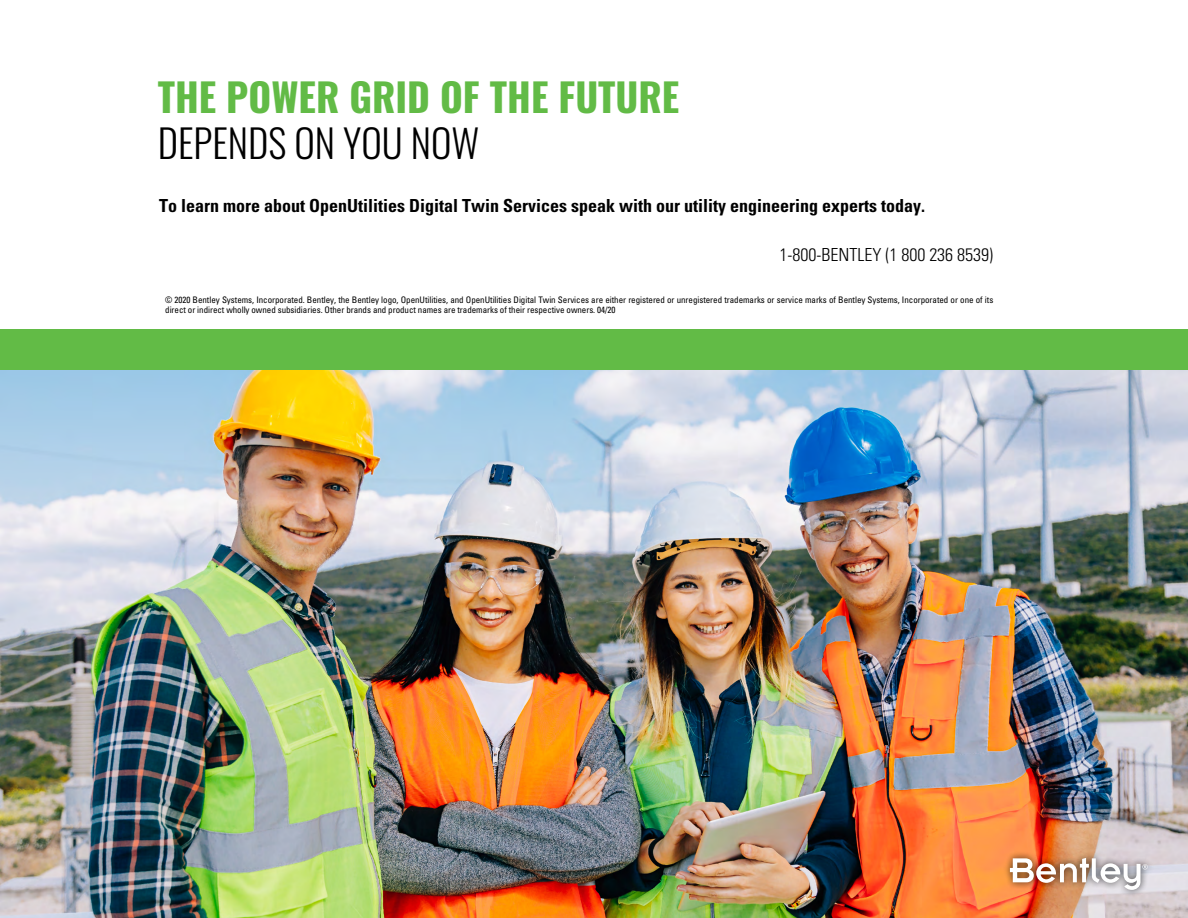
<style>
.page{position:relative;width:1188px;height:918px;background:#fff}
.page>*{position:absolute;margin:0;border:0;box-sizing:border-box;transform-origin:0 0}
.t1{font:700 39px "Oswald";color:#62bb46}
.t2{font:300 39px "Oswald";color:#000}
.t3{font:700 condensed 18px "Univers";color:#000}
.t4{font:300 condensed 18px "Univers";color:#000}
.t5{font:condensed 9px/10.8px "Univers";letter-spacing:-.005em;color:#000}
</style>
<div class="page">
<img style="left:0;top:370px;width:1188px;height:548px">
<div style="left:1003px;top:850px;width:152px;height:47px;background:#000;opacity:.75"></div>
<img style="left:1010px;top:858px;width:138px;height:32px">
<div style="left:0;top:329px;width:1188px;height:41px;background:#62bb46"></div>
<h1 class="t1" style="left:158px;top:76px;width:523px">THE POWER GRID OF THE FUTURE</h1>
<h1 class="t2" style="left:158px;top:109px;width:323px">DEPENDS ON YOU NOW</h1>
<h2 class="t3" style="left:159px;top:194px;width:767px">To learn more about OpenUtilities Digital Twin Services speak with our utility engineering experts today.</h2>
<h2 class="t4" style="left:779px;top:244px;width:215px">1-800-BENTLEY (1 800 236 8539)</h2>
<p class="t5" style="left:165px;top:294px;width:830px">© 2020 Bentley Systems, Incorporated. Bentley, the Bentley logo, OpenUtilities, and OpenUtilities Digital Twin Services are either registered or unregistered trademarks or service marks of Bentley Systems, Incorporated or one of its direct or indirect wholly owned subsidiaries. Other brands and product names are trademarks of their respective owners. 04/20</p>
</div>
